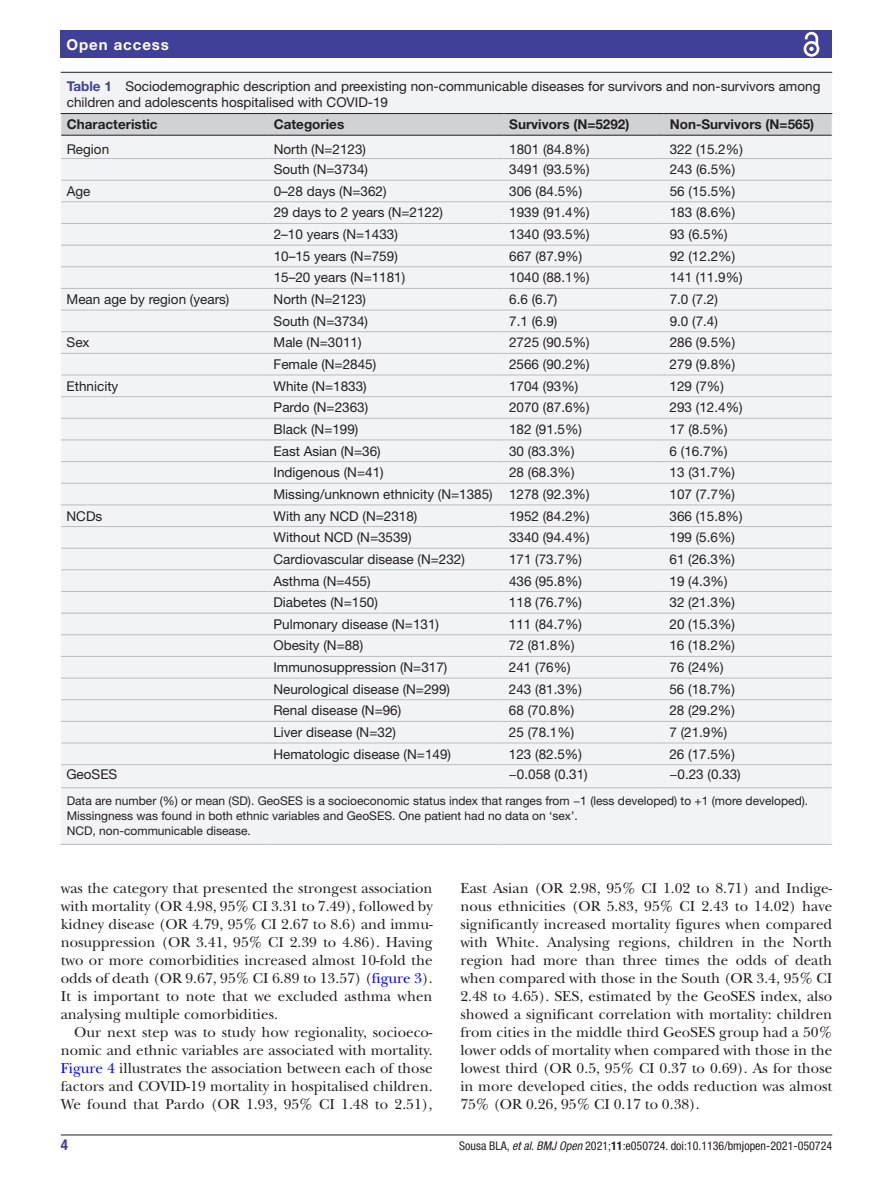
<style>
.page{position:relative;width:893px;height:1191px;background:#fff}
.page>*{position:absolute;margin:0;border:0;box-sizing:border-box;transform-origin:0 0}
.t1{font:15px/18px "New Baskerville";color:#231f20;text-align:justify}
.t2{font:700 15px "Helvetica Neue LT Std";letter-spacing:.065em;color:#fff}
.t3{font:700 condensed 15px "Helvetica Neue LT Std";color:#414099}
.t4{font:13.5px/16.5px "Helvetica Neue LT Std";color:#231f20}
.t5{font:700 13.5px "Helvetica Neue LT Std";color:#231f20}
.t6{font:12px/15px "Helvetica Neue LT Std";color:#231f20}
.t7{font:condensed 12px "Helvetica Neue LT Std";color:#231f20}
.s1{font-weight:700;color:#414099}
.s2{color:#00f}
.s3{font-style:italic}
.s4{font-weight:700}
</style>
<div class="page">
<hr style="left:61px;top:1134px;width:771px;height:1px;background:#231f20">
<div style="left:61px;top:31px;width:771px;height:27px;background:#414099"></div>
<svg style="left:803px;top:31px;width:17px;height:26px"></svg>
<div style="left:61px;top:73px;width:771px;height:771px;background:#f2f3f4"></div>
<hr style="left:61px;top:72px;width:771px;height:1px;background:#231f20">
<hr style="left:61px;top:113px;width:207px;height:1px;background:#231f20">
<hr style="left:268px;top:113px;width:235px;height:1px;background:#231f20">
<hr style="left:503px;top:113px;width:161px;height:1px;background:#231f20">
<hr style="left:664px;top:113px;width:168px;height:1px;background:#231f20">
<hr style="left:61px;top:844px;width:207px;height:1px;background:#bcbdc0">
<hr style="left:268px;top:844px;width:235px;height:1px;background:#bcbdc0">
<hr style="left:503px;top:844px;width:161px;height:1px;background:#bcbdc0">
<hr style="left:664px;top:844px;width:168px;height:1px;background:#bcbdc0">
<svg style="left:60px;top:114px;width:772px;height:674px"></svg>
<p class="t2" style="left:66px;top:35px;width:104px">Open access</p>
<p class="t4" style="left:67px;top:77px;width:755px"><span class="s1">Table 1</span> Sociodemographic description and preexisting non-communicable diseases for survivors and non-survivors among children and adolescents hospitalised with COVID-19</p>
<p class="t5" style="left:67px;top:116px;width:92px">Characteristic</p>
<p class="t5" style="left:274px;top:116px;width:72px">Categories</p>
<p class="t5" style="left:509px;top:116px;width:122px">Survivors (N=5292)</p>
<p class="t5" style="left:670px;top:116px;width:146px">Non-Survivors (N=565)</p>
<p class="t4" style="left:67px;top:141px;width:44px">Region</p>
<p class="t4" style="left:274px;top:141px;width:94px">North (N=2123)</p>
<p class="t4" style="left:509px;top:141px;width:82px">1801 (84.8%)</p>
<p class="t4" style="left:670px;top:141px;width:75px">322 (15.2%)</p>
<p class="t4" style="left:274px;top:161px;width:96px">South (N=3734)</p>
<p class="t4" style="left:509px;top:161px;width:82px">3491 (93.5%)</p>
<p class="t4" style="left:670px;top:161px;width:67px">243 (6.5%)</p>
<p class="t4" style="left:67px;top:183px;width:25px">Age</p>
<p class="t4" style="left:274px;top:183px;width:114px">0–28 days (N=362)</p>
<p class="t4" style="left:509px;top:183px;width:75px">306 (84.5%)</p>
<p class="t4" style="left:670px;top:183px;width:67px">56 (15.5%)</p>
<p class="t4" style="left:274px;top:204px;width:171px">29 days to 2 years (N=2122)</p>
<p class="t4" style="left:509px;top:204px;width:82px">1939 (91.4%)</p>
<p class="t4" style="left:670px;top:204px;width:67px">183 (8.6%)</p>
<p class="t4" style="left:274px;top:226px;width:126px">2–10 years (N=1433)</p>
<p class="t4" style="left:509px;top:226px;width:82px">1340 (93.5%)</p>
<p class="t4" style="left:670px;top:226px;width:60px">93 (6.5%)</p>
<p class="t4" style="left:274px;top:247px;width:126px">10–15 years (N=759)</p>
<p class="t4" style="left:509px;top:247px;width:75px">667 (87.9%)</p>
<p class="t4" style="left:670px;top:247px;width:67px">92 (12.2%)</p>
<p class="t4" style="left:274px;top:269px;width:133px">15–20 years (N=1181)</p>
<p class="t4" style="left:509px;top:269px;width:82px">1040 (88.1%)</p>
<p class="t4" style="left:670px;top:269px;width:75px">141 (11.9%)</p>
<p class="t4" style="left:67px;top:291px;width:164px">Mean age by region (years)</p>
<p class="t4" style="left:274px;top:291px;width:94px">North (N=2123)</p>
<p class="t4" style="left:509px;top:291px;width:50px">6.6 (6.7)</p>
<p class="t4" style="left:670px;top:291px;width:50px">7.0 (7.2)</p>
<p class="t4" style="left:274px;top:312px;width:96px">South (N=3734)</p>
<p class="t4" style="left:509px;top:312px;width:50px">7.1 (6.9)</p>
<p class="t4" style="left:670px;top:312px;width:50px">9.0 (7.4)</p>
<p class="t4" style="left:67px;top:334px;width:24px">Sex</p>
<p class="t4" style="left:274px;top:334px;width:89px">Male (N=3011)</p>
<p class="t4" style="left:509px;top:334px;width:82px">2725 (90.5%)</p>
<p class="t4" style="left:670px;top:334px;width:67px">286 (9.5%)</p>
<p class="t4" style="left:274px;top:356px;width:104px">Female (N=2845)</p>
<p class="t4" style="left:509px;top:356px;width:82px">2566 (90.2%)</p>
<p class="t4" style="left:670px;top:356px;width:67px">279 (9.8%)</p>
<p class="t4" style="left:67px;top:377px;width:53px">Ethnicity</p>
<p class="t4" style="left:274px;top:377px;width:95px">White (N=1833)</p>
<p class="t4" style="left:509px;top:377px;width:71px">1704 (93%)</p>
<p class="t4" style="left:670px;top:377px;width:56px">129 (7%)</p>
<p class="t4" style="left:274px;top:399px;width:96px">Pardo (N=2363)</p>
<p class="t4" style="left:509px;top:399px;width:82px">2070 (87.6%)</p>
<p class="t4" style="left:670px;top:399px;width:75px">293 (12.4%)</p>
<p class="t4" style="left:274px;top:421px;width:86px">Black (N=199)</p>
<p class="t4" style="left:509px;top:421px;width:75px">182 (91.5%)</p>
<p class="t4" style="left:670px;top:421px;width:60px">17 (8.5%)</p>
<p class="t4" style="left:274px;top:442px;width:109px">East Asian (N=36)</p>
<p class="t4" style="left:509px;top:442px;width:67px">30 (83.3%)</p>
<p class="t4" style="left:670px;top:442px;width:60px">6 (16.7%)</p>
<p class="t4" style="left:274px;top:464px;width:112px">Indigenous (N=41)</p>
<p class="t4" style="left:509px;top:464px;width:67px">28 (68.3%)</p>
<p class="t4" style="left:670px;top:464px;width:67px">13 (31.7%)</p>
<p class="t4" style="left:274px;top:485px;width:318px">Missing/unknown ethnicity (N=1385) 1278 (92.3%)</p>
<p class="t4" style="left:670px;top:485px;width:67px">107 (7.7%)</p>
<p class="t4" style="left:67px;top:507px;width:37px">NCDs</p>
<p class="t4" style="left:274px;top:507px;width:145px">With any NCD (N=2318)</p>
<p class="t4" style="left:509px;top:507px;width:82px">1952 (84.2%)</p>
<p class="t4" style="left:669px;top:507px;width:75px">366 (15.8%)</p>
<p class="t4" style="left:273px;top:529px;width:140px">Without NCD (N=3539)</p>
<p class="t4" style="left:509px;top:529px;width:82px">3340 (94.4%)</p>
<p class="t4" style="left:669px;top:529px;width:67px">199 (5.6%)</p>
<p class="t4" style="left:273px;top:550px;width:193px">Cardiovascular disease (N=232)</p>
<p class="t4" style="left:509px;top:550px;width:75px">171 (73.7%)</p>
<p class="t4" style="left:669px;top:550px;width:67px">61 (26.3%)</p>
<p class="t4" style="left:273px;top:572px;width:99px">Asthma (N=455)</p>
<p class="t4" style="left:509px;top:572px;width:75px">436 (95.8%)</p>
<p class="t4" style="left:669px;top:572px;width:60px">19 (4.3%)</p>
<p class="t4" style="left:273px;top:594px;width:106px">Diabetes (N=150)</p>
<p class="t4" style="left:509px;top:594px;width:75px">118 (76.7%)</p>
<p class="t4" style="left:669px;top:594px;width:67px">32 (21.3%)</p>
<p class="t4" style="left:273px;top:615px;width:167px">Pulmonary disease (N=131)</p>
<p class="t4" style="left:509px;top:615px;width:75px">111 (84.7%)</p>
<p class="t4" style="left:669px;top:615px;width:67px">20 (15.3%)</p>
<p class="t4" style="left:273px;top:637px;width:91px">Obesity (N=88)</p>
<p class="t4" style="left:509px;top:637px;width:67px">72 (81.8%)</p>
<p class="t4" style="left:669px;top:637px;width:67px">16 (18.2%)</p>
<p class="t4" style="left:273px;top:659px;width:175px">Immunosuppression (N=317)</p>
<p class="t4" style="left:509px;top:659px;width:63px">241 (76%)</p>
<p class="t4" style="left:669px;top:659px;width:56px">76 (24%)</p>
<p class="t4" style="left:273px;top:680px;width:178px">Neurological disease (N=299)</p>
<p class="t4" style="left:509px;top:680px;width:75px">243 (81.3%)</p>
<p class="t4" style="left:669px;top:680px;width:67px">56 (18.7%)</p>
<p class="t4" style="left:273px;top:702px;width:129px">Renal disease (N=96)</p>
<p class="t4" style="left:509px;top:702px;width:67px">68 (70.8%)</p>
<p class="t4" style="left:669px;top:702px;width:67px">28 (29.2%)</p>
<p class="t4" style="left:273px;top:724px;width:124px">Liver disease (N=32)</p>
<p class="t4" style="left:509px;top:724px;width:67px">25 (78.1%)</p>
<p class="t4" style="left:669px;top:724px;width:60px">7 (21.9%)</p>
<p class="t4" style="left:273px;top:745px;width:179px">Hematologic disease (N=149)</p>
<p class="t4" style="left:509px;top:745px;width:75px">123 (82.5%)</p>
<p class="t4" style="left:669px;top:745px;width:67px">26 (17.5%)</p>
<p class="t4" style="left:66px;top:765px;width:52px">GeoSES</p>
<p class="t4" style="left:509px;top:765px;width:80px">−0.058 (0.31)</p>
<p class="t4" style="left:669px;top:765px;width:73px">−0.23 (0.33)</p>
<p class="t6" style="left:67px;top:793px;width:743px">Data are number (%) or mean (SD). GeoSES is a socioeconomic status index that ranges from −1 (less developed) to +1 (more developed).<br>Missingness was found in both ethnic variables and GeoSES. One patient had no data on ‘sex’.<br>NCD, non-communicable disease.</p>
<p class="t1" style="left:61px;top:879px;width:373px">was the category that presented the strongest association with mortality (OR 4.98, 95% CI 3.31 to 7.49), followed by kidney disease (OR 4.79, 95% CI 2.67 to 8.6) and immu&shy;nosuppression (OR 3.41, 95% CI 2.39 to 4.86). Having two or more comorbidities increased almost 10-fold the odds of death (OR 9.67, 95% CI 6.89 to 13.57) (<span class="s2">figure 3</span>).<br>It is important to note that we excluded asthma when analysing multiple comorbidities.</p>
<p class="t1" style="left:61px;top:1023px;width:373px;text-indent:14px">Our next step was to study how regionality, socioeco&shy;nomic and ethnic variables are associated with mortality.<br><span class="s2">Figure 4</span> illustrates the association between each of those factors and COVID-19 mortality in hospitalised children.<br>We found that Pardo (OR 1.93, 95% CI 1.48 to 2.51)<span class="s3">,</span></p>
<p class="t1" style="left:460px;top:879px;width:373px">East Asian (OR 2.98, 95% CI 1.02 to 8.71) and Indige&shy;nous ethnicities (OR 5.83, 95% CI 2.43 to 14.02) have significantly increased mortality figures when compared with White. Analysing regions, children in the North region had more than three times the odds of death when compared with those in the South (OR 3.4, 95% CI 2.48 to 4.65). SES, estimated by the GeoSES index, also showed a significant correlation with mortality: children from cities in the middle third GeoSES group had a 50% lower odds of mortality when compared with those in the lowest third (OR 0.5, 95% CI 0.37 to 0.69). As for those in more developed cities, the odds reduction was almost 75% (OR 0.26, 95% CI 0.17 to 0.38).</p>
<p class="t3" style="left:61px;top:1135px;width:9px">4</p>
<p class="t7" style="left:459px;top:1138px;width:374px">Sousa BLA, <span class="s3">et al</span>. <span class="s3">BMJ Open</span> 2021;<span class="s4">11</span>:e050724. doi:10.1136/bmjopen-2021-050724</p>
</div>
